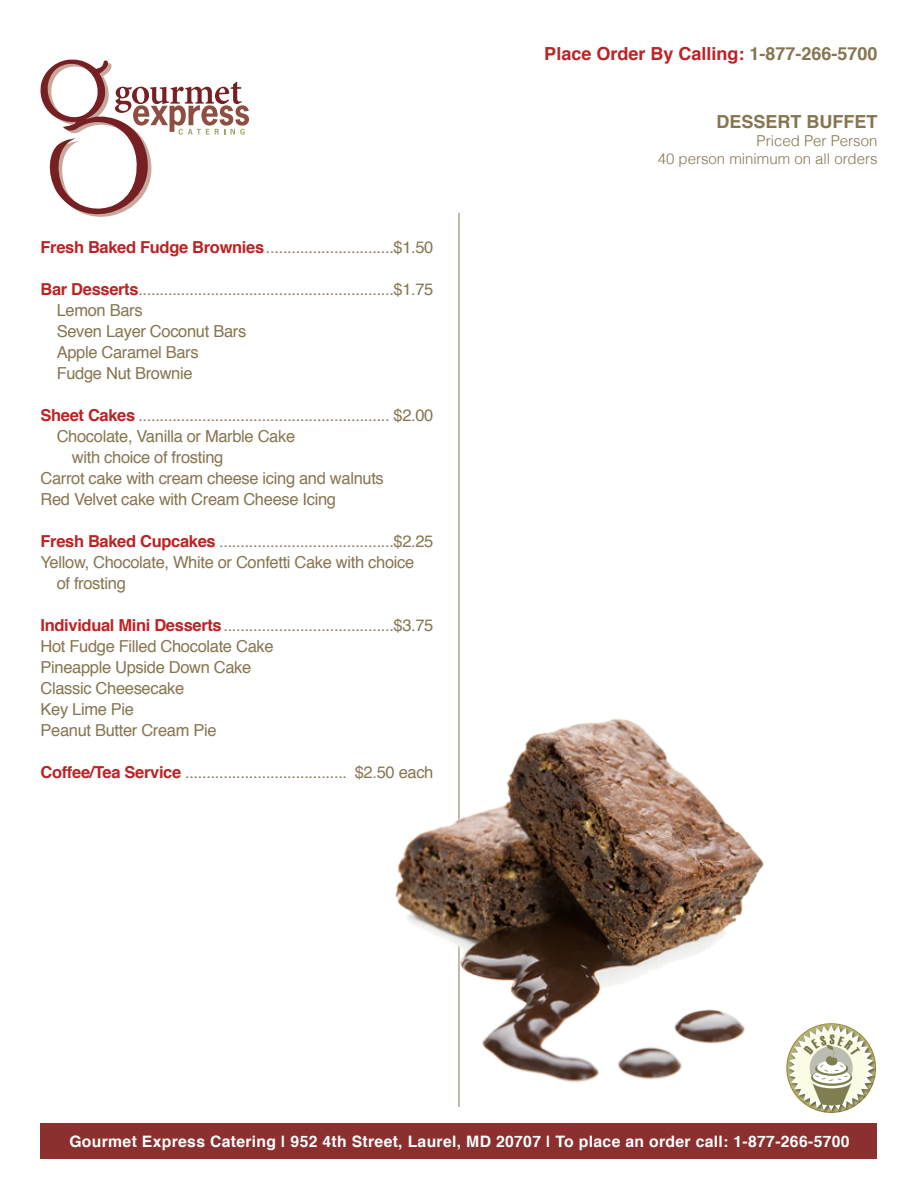
<style>
.page{position:relative;width:918px;height:1188px;background:#fff}
.page>*{position:absolute;margin:0;border:0;box-sizing:border-box;transform-origin:0 0}
.t1{font:700 18px "Helvetica";color:#bc2325}
.t2{font:700 18px "Helvetica";color:#877550}
.item_name{font:16.5px "Helvetica";letter-spacing:-.02em;color:#877550}
.description{font:16.5px "Helvetica";letter-spacing:-.02em;color:#877550}
.t3{font:700 15.75px "Helvetica";letter-spacing:.02em;color:#fff}
.t4{font:300 15px/18px "Helvetica";color:#877550;text-align:right}
.s1{color:#877550}
.s2{font-weight:700;color:#bc2325}
</style>
<div class="page">
<svg style="left:40px;top:60px;width:209px;height:157px"></svg>
<hr style="left:459px;top:213px;width:1px;height:894px;background:#877550">
<div style="left:40px;top:1123px;width:838px;height:36px;background:#8c2f2f"></div>
<img style="left:395px;top:711px;width:369px;height:376px">
<img style="left:786px;top:1023px;width:90px;height:90px">
<svg style="left:788px;top:1025px;width:86px;height:86px"></svg>
<p class="t1" style="left:544px;top:39px;width:335px">Place Order By Calling: <span class="s1">1-877-266-5700</span></p>
<p class="item_name" style="left:40px;top:235px;width:394px"><span class="s2">Fresh Baked Fudge Brownies</span>..............................$1.50</p>
<p class="item_name" style="left:40px;top:277px;width:394px"><span class="s2">Bar Desserts</span>............................................................$1.75</p>
<p class="description" style="left:57px;top:298px;width:87px">Lemon Bars</p>
<p class="description" style="left:57px;top:319px;width:191px">Seven Layer Coconut Bars</p>
<p class="description" style="left:57px;top:340px;width:144px">Apple Caramel Bars</p>
<p class="description" style="left:57px;top:361px;width:137px">Fudge Nut Brownie</p>
<p class="item_name" style="left:40px;top:403px;width:394px"><span class="s2">Sheet Cakes</span> ........................................................... $2.00</p>
<p class="description" style="left:57px;top:424px;width:240px">Chocolate, Vanilla or Marble Cake</p>
<p class="description" style="left:72px;top:445px;width:153px">with choice of frosting</p>
<p class="description" style="left:40px;top:466px;width:345px">Carrot cake with cream cheese icing and walnuts</p>
<p class="description" style="left:40px;top:487px;width:297px">Red Velvet cake with Cream Cheese Icing</p>
<p class="item_name" style="left:40px;top:529px;width:394px"><span class="s2">Fresh Baked Cupcakes</span> .........................................$2.25</p>
<p class="description" style="left:40px;top:550px;width:375px">Yellow, Chocolate, White or Confetti Cake with choice</p>
<p class="description" style="left:57px;top:571px;width:71px">of frosting</p>
<p class="item_name" style="left:40px;top:613px;width:394px"><span class="s2">Individual Mini Desserts</span>........................................$3.75</p>
<p class="description" style="left:40px;top:634px;width:235px">Hot Fudge Filled Chocolate Cake</p>
<p class="description" style="left:40px;top:655px;width:212px">Pineapple Upside Down Cake</p>
<p class="description" style="left:40px;top:676px;width:145px">Classic Cheesecake</p>
<p class="description" style="left:40px;top:697px;width:95px">Key Lime Pie</p>
<p class="description" style="left:40px;top:718px;width:178px">Peanut Butter Cream Pie</p>
<p class="item_name" style="left:40px;top:760px;width:394px"><span class="s2">Coffee/Tea Service</span> ...................................... $2.50 each</p>
<p class="t2" style="left:716px;top:107px;width:163px">DESSERT BUFFET</p>
<p class="t4" style="left:658px;top:132px;width:221px">Priced Per Person<br>40 person minimum on all orders</p>
<p class="t3" style="left:69px;top:1129px;width:782px">Gourmet Express Catering | 952 4th Street, Laurel, MD 20707 | To place an order call: 1-877-266-5700</p>
</div>
